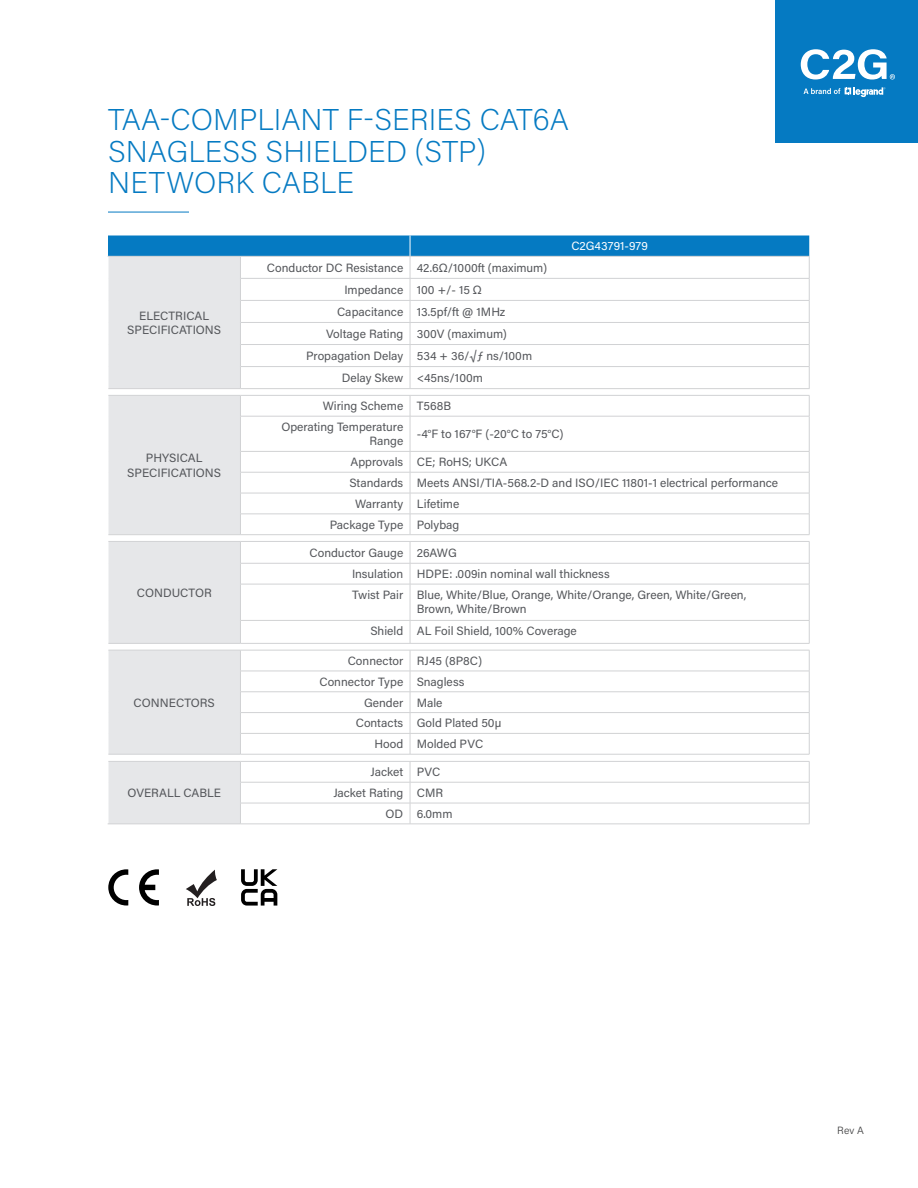
<style>
.page{position:relative;width:918px;height:1188px;background:#fff}
.page>*{position:absolute;margin:0;border:0;box-sizing:border-box;transform-origin:0 0}
.Heading{font:200 30px/31.5px "Acumin Pro";letter-spacing:.005em;color:#057ac2}
.t1{font:12px/14.4px "Acumin Pro";color:#54565a;text-align:center}
.t2{font:12px "Acumin Pro";color:#fff}
.Boilerplate-Legal{font:300 10.5px "Acumin Pro";color:#3e3e3f}
</style>
<div class="page">
<div style="left:775px;top:0;width:143px;height:143px;background:#057ac2"></div>
<svg style="left:804px;top:87px;width:82px;height:11px"></svg>
<svg style="left:801px;top:49px;width:94px;height:31px"></svg>
<div style="left:109px;top:762px;width:131px;height:62px;background:#e6e7e9"></div>
<div style="left:109px;top:416px;width:131px;height:338px;background:#e6e7e9"></div>
<svg style="left:240px;top:417px;width:569px;height:407px"></svg>
<svg style="left:108px;top:451px;width:1px;height:133px"></svg>
<svg style="left:108px;top:620px;width:1px;height:204px"></svg>
<hr style="left:240px;top:416px;width:170px;height:1px;background:#d1d2d4">
<hr style="left:240px;top:416px;width:1px;height:35px;background:#d1d2d4">
<hr style="left:410px;top:416px;width:399px;height:1px;background:#d1d2d4">
<hr style="left:410px;top:416px;width:1px;height:35px;background:#d1d2d4">
<svg style="left:240px;top:452px;width:1px;height:82px"></svg>
<svg style="left:410px;top:452px;width:1px;height:82px"></svg>
<hr style="left:108px;top:534px;width:132px;height:1px;background:#d1d2d4">
<hr style="left:108px;top:541px;width:132px;height:1px;background:#d1d2d4">
<hr style="left:240px;top:451px;width:170px;height:1px;background:#d1d2d4">
<hr style="left:410px;top:451px;width:399px;height:1px;background:#d1d2d4">
<hr style="left:240px;top:472px;width:170px;height:1px;background:#d1d2d4">
<hr style="left:410px;top:472px;width:399px;height:1px;background:#d1d2d4">
<hr style="left:240px;top:493px;width:170px;height:1px;background:#d1d2d4">
<hr style="left:410px;top:493px;width:399px;height:1px;background:#d1d2d4">
<hr style="left:240px;top:514px;width:170px;height:1px;background:#d1d2d4">
<hr style="left:410px;top:514px;width:399px;height:1px;background:#d1d2d4">
<hr style="left:240px;top:534px;width:170px;height:1px;background:#d1d2d4">
<hr style="left:410px;top:534px;width:399px;height:1px;background:#d1d2d4">
<hr style="left:410px;top:541px;width:399px;height:1px;background:#d1d2d4">
<hr style="left:410px;top:563px;width:399px;height:1px;background:#d1d2d4">
<hr style="left:410px;top:584px;width:399px;height:1px;background:#d1d2d4">
<svg style="left:240px;top:541px;width:171px;height:102px"></svg>
<hr style="left:108px;top:643px;width:132px;height:1px;background:#d1d2d4">
<hr style="left:108px;top:650px;width:132px;height:1px;background:#d1d2d4">
<hr style="left:108px;top:754px;width:132px;height:1px;background:#d1d2d4">
<hr style="left:108px;top:761px;width:132px;height:1px;background:#d1d2d4">
<hr style="left:108px;top:824px;width:132px;height:1px;background:#d1d2d4">
<hr style="left:240px;top:620px;width:170px;height:1px;background:#d1d2d4">
<hr style="left:410px;top:620px;width:399px;height:1px;background:#d1d2d4">
<hr style="left:240px;top:643px;width:170px;height:1px;background:#d1d2d4">
<hr style="left:410px;top:643px;width:399px;height:1px;background:#d1d2d4">
<hr style="left:240px;top:650px;width:170px;height:1px;background:#d1d2d4">
<hr style="left:410px;top:650px;width:399px;height:1px;background:#d1d2d4">
<hr style="left:240px;top:671px;width:170px;height:1px;background:#d1d2d4">
<hr style="left:410px;top:671px;width:399px;height:1px;background:#d1d2d4">
<hr style="left:240px;top:692px;width:170px;height:1px;background:#d1d2d4">
<hr style="left:410px;top:692px;width:399px;height:1px;background:#d1d2d4">
<hr style="left:240px;top:712px;width:170px;height:1px;background:#d1d2d4">
<hr style="left:410px;top:712px;width:399px;height:1px;background:#d1d2d4">
<hr style="left:240px;top:733px;width:170px;height:1px;background:#d1d2d4">
<svg style="left:240px;top:651px;width:1px;height:103px"></svg>
<hr style="left:410px;top:733px;width:399px;height:1px;background:#d1d2d4">
<svg style="left:410px;top:651px;width:1px;height:103px"></svg>
<hr style="left:240px;top:754px;width:170px;height:1px;background:#d1d2d4">
<hr style="left:410px;top:754px;width:399px;height:1px;background:#d1d2d4">
<hr style="left:240px;top:761px;width:170px;height:1px;background:#d1d2d4">
<hr style="left:410px;top:761px;width:399px;height:1px;background:#d1d2d4">
<hr style="left:240px;top:782px;width:170px;height:1px;background:#d1d2d4">
<hr style="left:410px;top:782px;width:399px;height:1px;background:#d1d2d4">
<hr style="left:240px;top:803px;width:170px;height:1px;background:#d1d2d4">
<svg style="left:240px;top:762px;width:1px;height:62px"></svg>
<hr style="left:410px;top:803px;width:399px;height:1px;background:#d1d2d4">
<svg style="left:410px;top:762px;width:1px;height:62px"></svg>
<hr style="left:240px;top:824px;width:170px;height:1px;background:#d1d2d4">
<hr style="left:410px;top:824px;width:399px;height:1px;background:#d1d2d4">
<hr style="left:809px;top:416px;width:1px;height:35px;background:#d1d2d4">
<svg style="left:809px;top:452px;width:1px;height:132px"></svg>
<hr style="left:809px;top:584px;width:1px;height:36px;background:#d1d2d4">
<svg style="left:809px;top:621px;width:1px;height:203px"></svg>
<svg style="left:108px;top:235px;width:702px;height:181px"></svg>
<hr style="left:241px;top:278px;width:169px;height:1px;background:#d1d2d4">
<hr style="left:410px;top:278px;width:399px;height:1px;background:#d1d2d4">
<hr style="left:241px;top:300px;width:169px;height:1px;background:#d1d2d4">
<hr style="left:410px;top:300px;width:399px;height:1px;background:#d1d2d4">
<hr style="left:241px;top:322px;width:169px;height:1px;background:#d1d2d4">
<hr style="left:410px;top:322px;width:399px;height:1px;background:#d1d2d4">
<hr style="left:241px;top:344px;width:169px;height:1px;background:#d1d2d4">
<hr style="left:410px;top:344px;width:399px;height:1px;background:#d1d2d4">
<hr style="left:241px;top:366px;width:169px;height:1px;background:#d1d2d4">
<hr style="left:410px;top:366px;width:399px;height:1px;background:#d1d2d4">
<hr style="left:240px;top:388px;width:170px;height:1px;background:#d1d2d4">
<hr style="left:410px;top:388px;width:400px;height:1px;background:#d1d2d4">
<svg style="left:139px;top:869px;width:20px;height:37px"></svg>
<svg style="left:108px;top:869px;width:20px;height:37px"></svg>
<svg style="left:241px;top:869px;width:36px;height:37px"></svg>
<svg style="left:186px;top:870px;width:31px;height:36px"></svg>
<hr style="left:108px;top:212px;width:81px;height:1px;background:#057ac2">
<p class="Heading" style="left:108px;top:103px;width:462px">TAA-COMPLIANT F-SERIES CAT6A<br>SNAGLESS SHIELDED (STP)<br>NETWORK CABLE</p>
<p class="t1" style="left:127px;top:308px;width:95px">ELECTRICAL<br>SPECIFICATIONS</p>
<p class="t1" style="left:127px;top:450px;width:95px">PHYSICAL<br>SPECIFICATIONS</p>
<p class="t1" style="left:137px;top:585px;width:77px">CONDUCTOR</p>
<p class="t1" style="left:134px;top:695px;width:83px">CONNECTORS</p>
<p class="t1" style="left:127px;top:785px;width:95px">OVERALL CABLE</p>
<p class="t1" style="left:267px;top:260px;width:138px">Conductor DC Resistance</p>
<p class="t1" style="left:417px;top:260px;width:132px">42.6Ω/1000ft (maximum)</p>
<p class="t1" style="left:344px;top:282px;width:60px">Impedance</p>
<p class="t1" style="left:417px;top:282px;width:67px">100 +/- 15 Ω</p>
<p class="t1" style="left:337px;top:304px;width:68px">Capacitance</p>
<p class="t1" style="left:417px;top:304px;width:90px">13.5pf/ft @ 1MHz</p>
<p class="t1" style="left:326px;top:326px;width:78px">Voltage Rating</p>
<p class="t1" style="left:417px;top:326px;width:92px">300V (maximum)</p>
<p class="t1" style="left:306px;top:348px;width:99px">Propagation Delay</p>
<p class="t1" style="left:417px;top:348px;width:117px">534 + 36/√ƒ ns/100m</p>
<p class="t1" style="left:342px;top:370px;width:63px">Delay Skew</p>
<p class="t1" style="left:417px;top:370px;width:68px">&lt;45ns/100m</p>
<p class="t2" style="left:571px;top:238px;width:78px">C2G43791-979</p>
<p class="t1" style="left:323px;top:398px;width:82px">Wiring Scheme</p>
<p class="t1" style="left:417px;top:398px;width:36px">T568B</p>
<p class="t1" style="left:281px;top:419px;width:123px;text-align:right">Operating Temperature<br>Range</p>
<p class="t1" style="left:417px;top:426px;width:148px">-4°F to 167°F (-20°C to 75°C)</p>
<p class="t1" style="left:350px;top:454px;width:54px">Approvals</p>
<p class="t1" style="left:417px;top:454px;width:92px">CE; RoHS; UKCA</p>
<p class="t1" style="left:349px;top:475px;width:55px">Standards</p>
<p class="t1" style="left:417px;top:475px;width:363px">Meets ANSI/TIA-568.2-D and ISO/IEC 11801-1 electrical performance</p>
<p class="t1" style="left:355px;top:496px;width:49px">Warranty</p>
<p class="t1" style="left:417px;top:496px;width:44px">Lifetime</p>
<p class="t1" style="left:330px;top:517px;width:75px">Package Type</p>
<p class="t1" style="left:417px;top:517px;width:44px">Polybag</p>
<p class="t1" style="left:310px;top:545px;width:95px">Conductor Gauge</p>
<p class="t1" style="left:417px;top:545px;width:41px">26AWG</p>
<p class="t1" style="left:352px;top:566px;width:53px">Insulation</p>
<p class="t1" style="left:417px;top:566px;width:194px">HDPE: .009in nominal wall thickness</p>
<p class="t1" style="left:352px;top:587px;width:53px">Twist Pair</p>
<p class="t1" style="left:417px;top:587px;width:331px;text-align:left">Blue, White/Blue, Orange, White/Orange, Green, White/Green,<br>Brown, White/Brown</p>
<p class="t1" style="left:370px;top:623px;width:34px">Shield</p>
<p class="t1" style="left:417px;top:623px;width:162px">AL Foil Shield, 100% Coverage</p>
<p class="t1" style="left:348px;top:653px;width:57px">Connector</p>
<p class="t1" style="left:417px;top:653px;width:67px">RJ45 (8P8C)</p>
<p class="t1" style="left:319px;top:674px;width:85px">Connector Type</p>
<p class="t1" style="left:417px;top:674px;width:49px">Snagless</p>
<p class="t1" style="left:364px;top:695px;width:41px">Gender</p>
<p class="t1" style="left:417px;top:695px;width:27px">Male</p>
<p class="t1" style="left:356px;top:716px;width:49px">Contacts</p>
<p class="t1" style="left:417px;top:716px;width:86px">Gold Plated 50µ</p>
<p class="t1" style="left:374px;top:736px;width:30px">Hood</p>
<p class="t1" style="left:417px;top:736px;width:68px">Molded PVC</p>
<p class="t1" style="left:371px;top:764px;width:34px">Jacket</p>
<p class="t1" style="left:417px;top:764px;width:25px">PVC</p>
<p class="t1" style="left:333px;top:785px;width:71px">Jacket Rating</p>
<p class="t1" style="left:417px;top:785px;width:28px">CMR</p>
<p class="t1" style="left:386px;top:806px;width:19px">OD</p>
<p class="t1" style="left:417px;top:806px;width:37px">6.0mm</p>
<p class="Boilerplate-Legal" style="left:837px;top:1123px;width:28px">Rev A</p>
</div>
